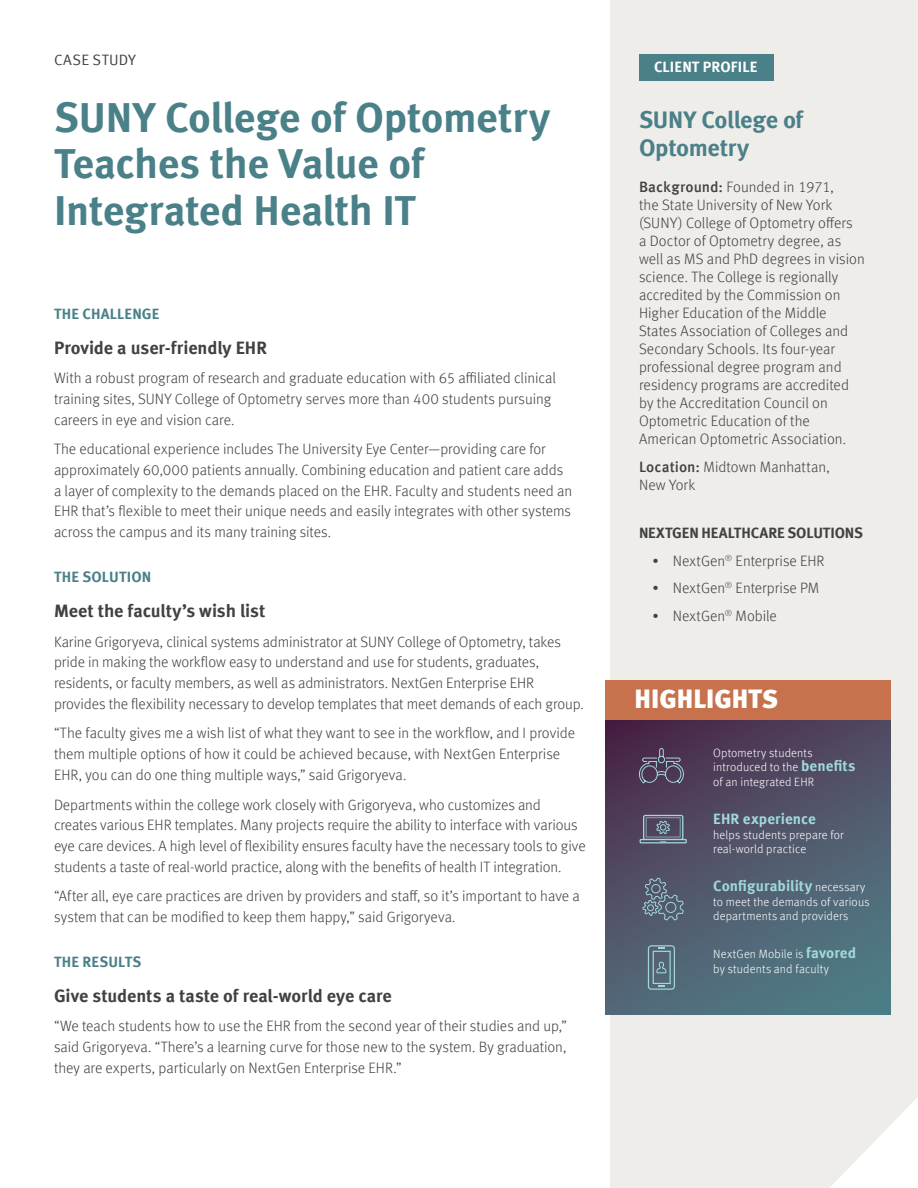
<style>
.page{position:relative;width:918px;height:1188px;background:#fff}
.page>*{position:absolute;margin:0;border:0;box-sizing:border-box;transform-origin:0 0}
.t1{font:700 42px/46.5px "Meta Offc";letter-spacing:-.01em;color:#4a8088}
.t2{font:900 26.25px "Meta Offc";color:#fff}
.t3{font:700 24px/28.8px "Meta Offc";letter-spacing:-.015em;color:#4a8088}
.t4{font:700 18px "Meta Offc";letter-spacing:-.005em;color:#414042}
.t5{font:300 15px/20.7px "Meta Offc";color:#414042}
.t6{font:700 15px "Meta Offc";letter-spacing:.005em;color:#a0d9d9}
.t7{font:700 15px "Meta Offc";letter-spacing:.01em;color:#4a8088}
.t8{font:700 15px "Meta Offc";letter-spacing:-.01em;color:#414042}
.t9{font:700 15px "Meta Offc";letter-spacing:.01em;color:#fff}
.t10{font:15px "Meta Offc Norm";letter-spacing:.025em;color:#414042}
.t11{font:300 12px/14.4px "Meta Offc";letter-spacing:.01em;color:#fff}
.s1{font-weight:500}
.s2{font-weight:700;font-size:15px;color:#a0d9d9}
.s3{font-weight:300;font-size:12px;color:#fff}
</style>
<div class="page">
<div style="left:610px;top:0;width:308px;height:1188px;background:#efedea"></div>
<div style="left:639px;top:54px;width:134px;height:26px;background:#4a8088"></div>
<svg style="left:606px;top:720px;width:285px;height:295px;background:#4f576b"></svg>
<div style="left:606px;top:680px;width:285px;height:40px;background:#c7724d"></div>
<svg style="left:830px;top:1097px;width:88px;height:91px"></svg>
<svg style="left:640px;top:815px;width:47px;height:28px"></svg>
<svg style="left:643px;top:878px;width:41px;height:43px;background:#606e7e"></svg>
<svg style="left:639px;top:748px;width:45px;height:36px;background:#5a4f68"></svg>
<svg style="left:648px;top:945px;width:27px;height:45px"></svg>
<p class="t10" style="left:54px;top:52px;width:84px">CASE STUDY</p>
<p class="t9" style="left:654px;top:58px;width:105px">CLIENT PROFILE</p>
<h1 class="t1" style="left:54px;top:95px;width:498px">SUNY College of Optometry<br>Teaches the Value of<br>Integrated Health IT</h1>
<h3 class="t3" style="left:639px;top:106px;width:166px">SUNY College of<br>Optometry</h3>
<p class="t5" style="left:639px;top:178px;width:227px;line-height:18px"><span class="s1">Background:</span> Founded in 1971,<br>the State University of New York (SUNY) College of Optometry offers<br>a Doctor of Optometry degree, as well as MS and PhD degrees in vision science. The College is regionally accredited by the Commission on<br>Higher Education of the Middle<br>States Association of Colleges and<br>Secondary Schools. Its four-year professional degree program and residency programs are accredited by the Accreditation Council on<br>Optometric Education of the<br>American Optometric Association.</p>
<p class="t5" style="left:639px;top:458px;width:192px;line-height:18px"><span class="s1">Location:</span> Midtown Manhattan,<br>New York</p>
<p class="t8" style="left:639px;top:524px;width:226px">NEXTGEN HEALTHCARE SOLUTIONS</p>
<p class="t5" style="left:652px;top:550px;width:174px">• NextGen<sup>®</sup> Enterprise EHR</p>
<p class="t5" style="left:653px;top:578px;width:168px">• NextGen<sup>®</sup> Enterprise PM</p>
<p class="t5" style="left:653px;top:605px;width:126px">• NextGen<sup>®</sup> Mobile</p>
<p class="t7" style="left:54px;top:305px;width:107px">THE CHALLENGE</p>
<p class="t4" style="left:54px;top:337px;width:215px">Provide a user-friendly EHR</p>
<p class="t5" style="left:54px;top:368px;width:503px">With a robust program of research and graduate education with 65 affiliated clinical training sites, SUNY College of Optometry serves more than 400 students pursuing careers in eye and vision care.</p>
<p class="t5" style="left:54px;top:439px;width:520px">The educational experience includes The University Eye Center—providing care for approximately 60,000 patients annually. Combining education and patient care adds a layer of complexity to the demands placed on the EHR. Faculty and students need an EHR that’s flexible to meet their unique needs and easily integrates with other systems across the campus and its many training sites.</p>
<p class="t7" style="left:54px;top:568px;width:99px">THE SOLUTION</p>
<p class="t4" style="left:54px;top:600px;width:213px">Meet the faculty’s wish list</p>
<p class="t5" style="left:54px;top:631px;width:531px">Karine Grigoryeva, clinical systems administrator at SUNY College of Optometry, takes pride in making the workflow easy to understand and use for students, graduates, residents, or faculty members, as well as administrators. NextGen Enterprise EHR provides the flexibility necessary to develop templates that meet demands of each group.</p>
<p class="t5" style="left:54px;top:723px;width:523px">“The faculty gives me a wish list of what they want to see in the workflow, and I provide them multiple options of how it could be achieved because, with NextGen Enterprise<br>EHR, you can do one thing multiple ways,” said Grigoryeva.</p>
<p class="t5" style="left:54px;top:794px;width:533px">Departments within the college work closely with Grigoryeva, who customizes and creates various EHR templates. Many projects require the ability to interface with various eye care devices. A high level of flexibility ensures faculty have the necessary tools to give students a taste of real-world practice, along with the benefits of health IT integration.</p>
<p class="t5" style="left:54px;top:886px;width:527px">“After all, eye care practices are driven by providers and staff, so it’s important to have a system that can be modified to keep them happy,” said Grigoryeva.</p>
<p class="t7" style="left:54px;top:953px;width:89px">THE RESULTS</p>
<p class="t4" style="left:54px;top:985px;width:339px">Give students a taste of real-world eye care</p>
<p class="t5" style="left:54px;top:1016px;width:515px;text-align:justify">“We teach students how to use the EHR from the second year of their studies and up,” said Grigoryeva. “There’s a learning curve for those new to the system. By graduation, they are experts, particularly on NextGen Enterprise EHR.”</p>
<h2 class="t2" style="left:635px;top:684px;width:145px">HIGHLIGHTS</h2>
<p class="t11" style="left:713px;top:746px;width:144px">Optometry students introduced to the <span class="s2">benefits </span>of an integrated EHR</p>
<p class="t6" style="left:713px;top:810px;width:104px">EHR experience</p>
<p class="t11" style="left:713px;top:828px;width:132px">helps students prepare for real-world practice</p>
<p class="t6" style="left:713px;top:877px;width:154px">Configurability <span class="s3">necessary</span></p>
<p class="t11" style="left:713px;top:895px;width:158px">to meet the demands of various departments and providers</p>
<p class="t11" style="left:713px;top:947px;width:144px">NextGen Mobile is <span class="s2">favored </span>by students and faculty</p>
</div>
